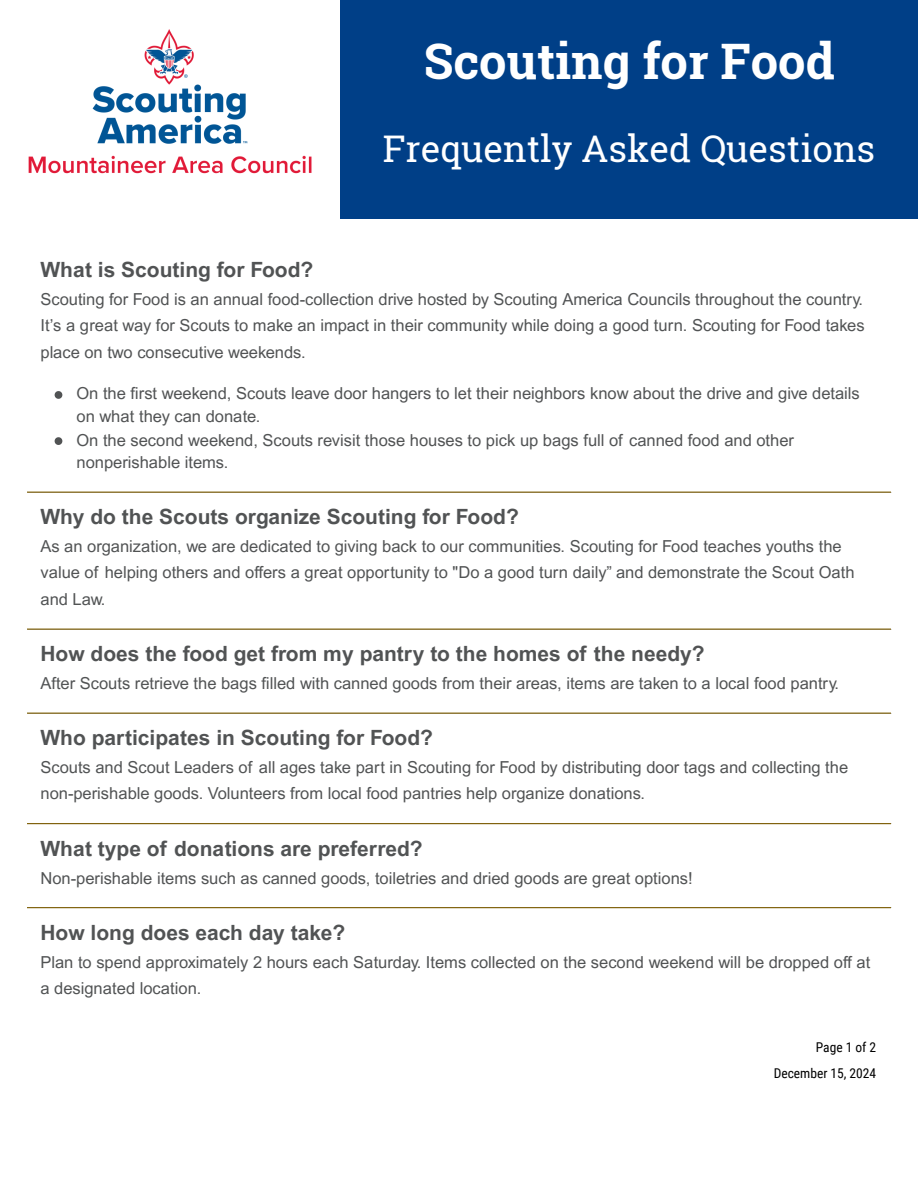
<style>
.page{position:relative;width:918px;height:1186px;background:#fff}
.page>*{position:absolute;margin:0;border:0;box-sizing:border-box;transform-origin:0 0}
.t1{font:700 48.9px "Roboto Slab";color:#fff}
.t2{font:36.75px "Roboto Slab";color:#fff}
.t3{font:700 21px "Arial MT Pro";color:#515354}
.t4{font:16.5px/26.4px "Arial MT Pro";color:#515354}
.t5{font:13.5px/25.8px "Roboto Condensed";color:#000;text-align:right}
</style>
<div class="page">
<img style="left:28px;top:29px;width:284px;height:145px">
<div style="left:341px;top:0;width:577px;height:218px;background:#003f87"></div>
<svg style="left:55px;top:391px;width:7px;height:8px"></svg>
<svg style="left:55px;top:437px;width:7px;height:8px"></svg>
<hr style="left:27px;top:491px;width:864px;height:2px;background:#7d5d02">
<hr style="left:27px;top:628px;width:864px;height:2px;background:#7d5d02">
<hr style="left:27px;top:712px;width:864px;height:2px;background:#7d5d02">
<hr style="left:27px;top:823px;width:864px;height:1px;background:#7d5d02">
<hr style="left:27px;top:907px;width:864px;height:1px;background:#7d5d02">
<p class="t1" style="left:424px;top:28px;width:412px">Scouting for Food</p>
<p class="t2" style="left:383px;top:123px;width:494px">Frequently Asked Questions</p>
<h1 class="t3" style="left:40px;top:262px;width:274px">What is Scouting for Food?</h1>
<h1 class="t4" style="left:40px;top:288px;width:826px;text-align:justify">Scouting for Food is an annual food-collection drive hosted by Scouting America Councils throughout the country.<br>It’s a great way for Scouts to make an impact in their community while doing a good turn. Scouting for Food takes place on two consecutive weekends.</h1>
<p class="t4" style="left:76px;top:384px;width:785px;line-height:22.5px">On the first weekend, Scouts leave door hangers to let their neighbors know about the drive and give details on what they can donate.</p>
<p class="t4" style="left:76px;top:431px;width:719px;line-height:22.5px">On the second weekend, Scouts revisit those houses to pick up bags full of canned food and other nonperishable items.</p>
<h1 class="t3" style="left:40px;top:509px;width:480px">Why do the Scouts organize Scouting for Food?</h1>
<h1 class="t4" style="left:40px;top:535px;width:816px">As an organization, we are dedicated to giving back to our communities. Scouting for Food teaches youths the value of helping others and offers a great opportunity to "Do a good turn daily” and demonstrate the Scout Oath and Law.</h1>
<h1 class="t3" style="left:40px;top:646px;width:666px">How does the food get from my pantry to the homes of the needy?</h1>
<h1 class="t4" style="left:40px;top:672px;width:800px">After Scouts retrieve the bags fi lled with canned goods from their areas, items are taken to a local food pantry.</h1>
<h1 class="t3" style="left:40px;top:730px;width:394px">Who participates in Scouting for Food?</h1>
<h1 class="t4" style="left:40px;top:757px;width:809px;line-height:25.8px">Scouts and Scout Leaders of all ages take part in Scouting for Food by distributing door tags and collecting the non-perishable goods. Volunteers from local food pantries help organize donations.</h1>
<h1 class="t3" style="left:40px;top:840px;width:384px">What type of donations are preferred?</h1>
<h1 class="t4" style="left:40px;top:867px;width:654px">Non-perishable items such as canned goods, toiletries and dried goods are great options!</h1>
<h1 class="t3" style="left:40px;top:924px;width:306px">How long does each day take?</h1>
<h1 class="t4" style="left:40px;top:951px;width:831px;line-height:25.8px">Plan to spend approximately 2 hours each Saturday. Items collected on the second weekend will be dropped off at a designated location.</h1>
<h1 class="t5" style="left:774px;top:1034px;width:104px">Page 1 of 2<br>December 15, 2024</h1>
</div>
